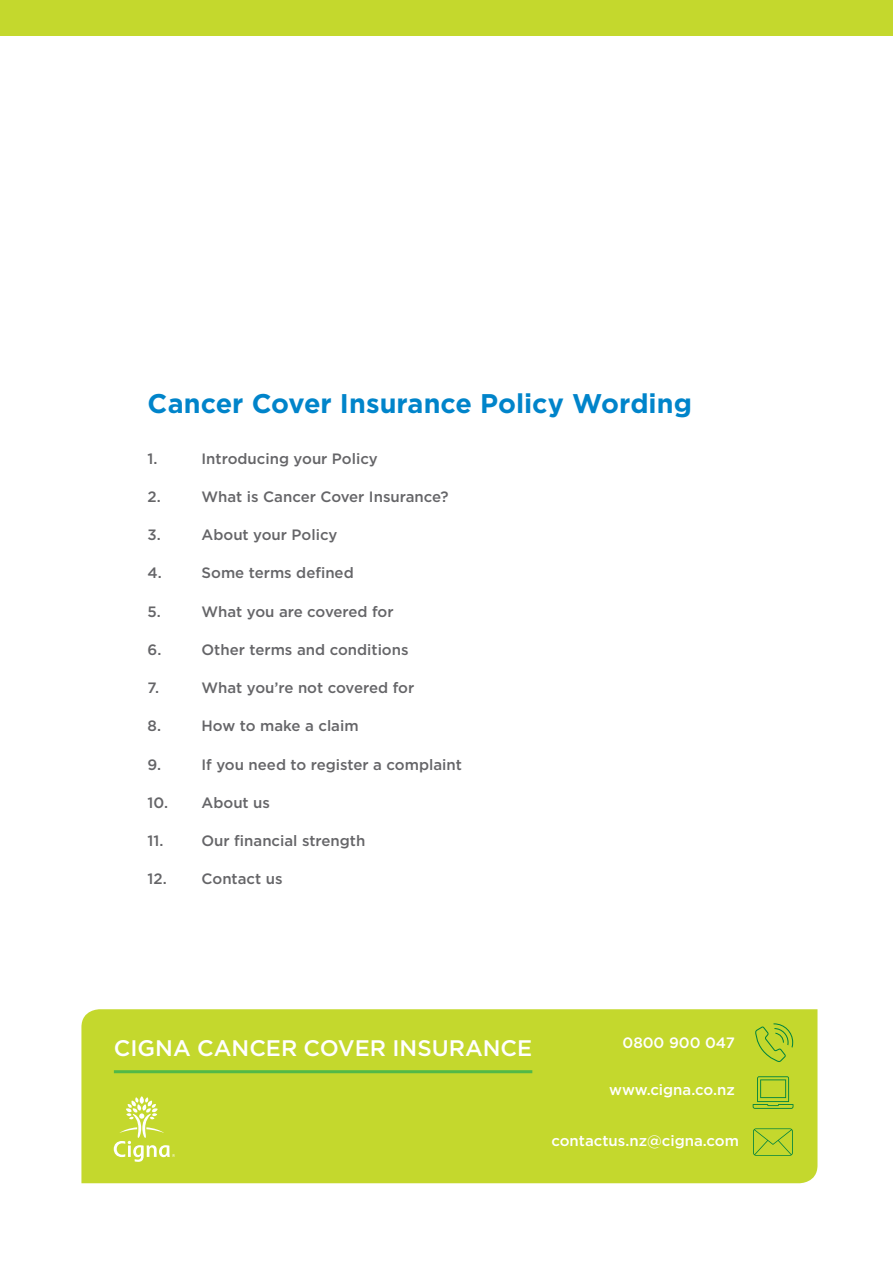
<style>
.page{position:relative;width:893px;height:1263px;background:#fff}
.page>*{position:absolute;margin:0;border:0;box-sizing:border-box;transform-origin:0 0}
.Blue_headings{font:700 27px "Gotham";color:#0084ca}
.Body_Copy{font:500 22.5px "Gotham";color:#fff}
.Contents{font:500 15px "Gotham";color:#656568}
.Body_Copy-2{font:500 15px "Gotham";color:#fff}
</style>
<div class="page">
<div style="left:0;top:0;width:893px;height:36px;background:#c4d82d"></div>
<div style="left:81px;top:1009px;width:736px;height:174px;background:#c4d82d"></div>
<hr style="left:114px;top:1070px;width:418px;height:3px;background:#51b948">
<svg style="left:114px;top:1096px;width:61px;height:66px;background:#cfdf55"></svg>
<svg style="left:755px;top:1023px;width:38px;height:39px"></svg>
<svg style="left:753px;top:1076px;width:40px;height:33px"></svg>
<svg style="left:753px;top:1128px;width:40px;height:28px"></svg>
<p class="Blue_headings" style="left:148px;top:387px;width:546px">Cancer Cover Insurance Policy Wording</p>
<p class="Contents" style="left:148px;top:448px;width:11px">1.</p>
<p class="Contents" style="left:202px;top:448px;width:178px">Introducing your Policy</p>
<p class="Contents" style="left:148px;top:487px;width:15px">2.</p>
<p class="Contents" style="left:202px;top:487px;width:249px">What is Cancer Cover Insurance?</p>
<p class="Contents" style="left:148px;top:525px;width:15px">3.</p>
<p class="Contents" style="left:202px;top:525px;width:137px">About your Policy</p>
<p class="Contents" style="left:148px;top:563px;width:16px">4.</p>
<p class="Contents" style="left:202px;top:563px;width:154px">Some terms defined</p>
<p class="Contents" style="left:148px;top:601px;width:15px">5.</p>
<p class="Contents" style="left:202px;top:601px;width:194px">What you are covered for</p>
<p class="Contents" style="left:148px;top:640px;width:15px">6.</p>
<p class="Contents" style="left:202px;top:640px;width:209px">Other terms and conditions</p>
<p class="Contents" style="left:148px;top:678px;width:13px">7.</p>
<p class="Contents" style="left:202px;top:678px;width:214px">What you’re not covered for</p>
<p class="Contents" style="left:148px;top:716px;width:15px">8.</p>
<p class="Contents" style="left:202px;top:716px;width:159px">How to make a claim</p>
<p class="Contents" style="left:148px;top:754px;width:15px">9.</p>
<p class="Contents" style="left:202px;top:754px;width:262px">If you need to register a complaint</p>
<p class="Contents" style="left:148px;top:793px;width:124px">10. About us</p>
<p class="Contents" style="left:148px;top:831px;width:17px">11.</p>
<p class="Contents" style="left:202px;top:831px;width:165px">Our financial strength</p>
<p class="Contents" style="left:148px;top:869px;width:137px">12. Contact us</p>
<p class="Body_Copy" style="left:114px;top:1034px;width:420px">CIGNA CANCER COVER INSURANCE</p>
<p class="Body_Copy-2" style="left:622px;top:1033px;width:114px">0800 900 047</p>
<p class="Body_Copy-2" style="left:609px;top:1080px;width:127px">www.cigna.co.nz</p>
<p class="Body_Copy-2" style="left:551px;top:1131px;width:189px">contactus.nz@cigna.com</p>
</div>
